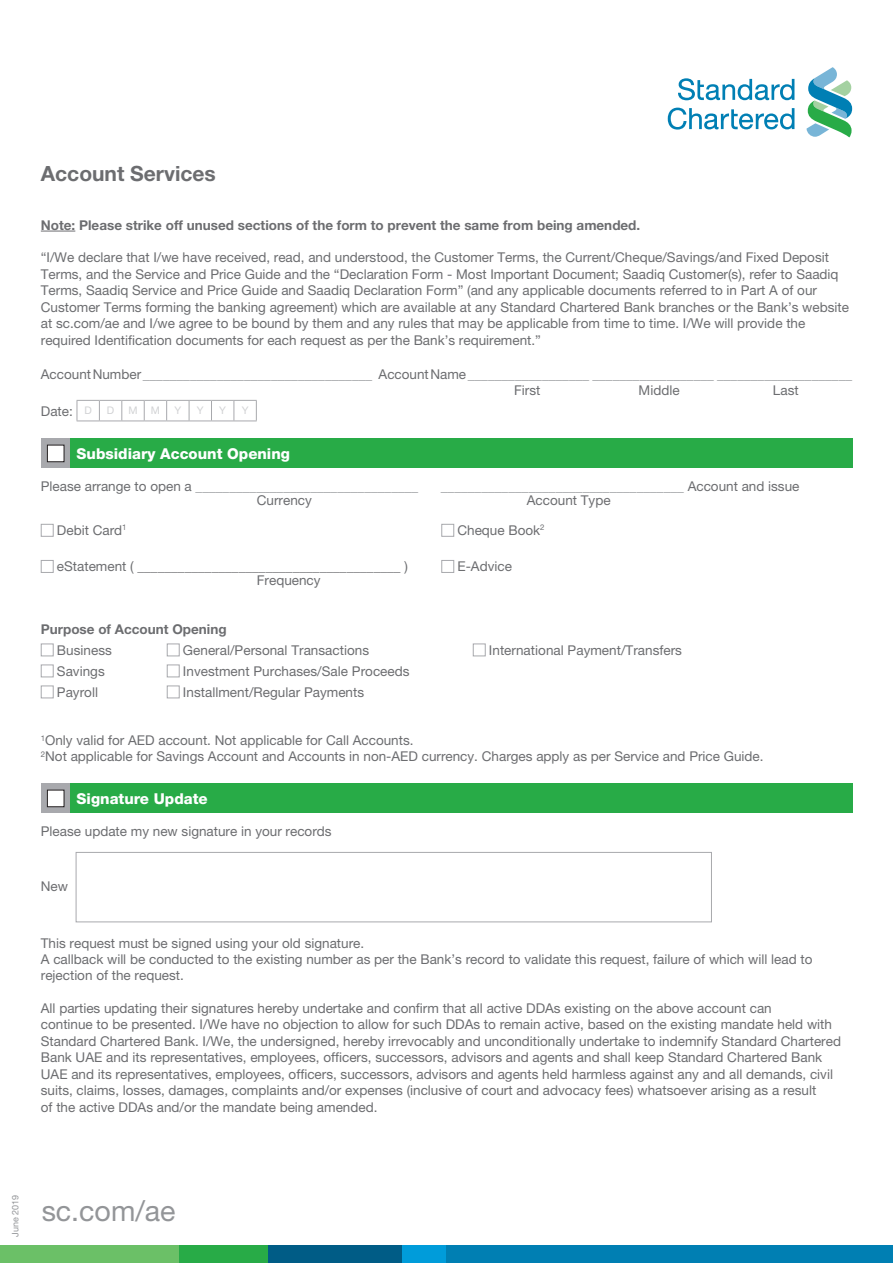
<style>
.page{position:relative;width:893px;height:1263px;background:#fff}
.page>*{position:absolute;margin:0;border:0;box-sizing:border-box;transform-origin:0 0}
.t1{font:28.5px "Helvetica Neue LT Pro";color:#939598}
.t2{font:700 21px "Helvetica Neue LT Pro";color:#6c6d70}
.t3{font:800 15px "Helvetica Neue LT Pro";color:#fff}
.copy_bold{font:13.5px/16.5px "Helvetica Neue LT Pro";color:#6c6d70}
.copy_bold-2{font:13.5px "Helvetica Neue LT Pro";color:#939598}
.t4{font:700 13.5px "Helvetica Neue LT Pro";color:#6c6d70}
.t5{font:10.5px "Helvetica Neue LT Pro";color:#d1d2d4}
.t6{font:9px "Helvetica Neue LT Pro";color:#939598}
.s1{color:#6c6d70}
</style>
<div class="page">
<div style="left:268px;top:1245px;width:134px;height:18px;background:#005c86"></div>
<div style="left:179px;top:1245px;width:89px;height:18px;background:#28ab47"></div>
<div style="left:402px;top:1245px;width:44px;height:18px;background:#009cda"></div>
<div style="left:0;top:1245px;width:179px;height:18px;background:#6bc067"></div>
<div style="left:446px;top:1245px;width:447px;height:18px;background:#007fb3"></div>
<hr style="left:41px;top:231px;width:34px;height:1px;background:#6c6d70">
<svg style="left:77px;top:400px;width:180px;height:22px"></svg>
<div style="left:41px;top:438px;width:30px;height:30px;background:#a8a9ad"></div>
<div style="left:71px;top:438px;width:782px;height:30px;background:#28ab47"></div>
<div style="left:47px;top:445px;width:17px;height:17px;background:#fff"></div>
<div style="left:47px;top:445px;width:17px;height:17px;border:1px solid #231f20"></div>
<div style="left:41px;top:524px;width:13px;height:13px;border:1px solid #a8a9ad"></div>
<div style="left:441px;top:524px;width:13px;height:13px;border:1px solid #a8a9ad"></div>
<div style="left:41px;top:560px;width:13px;height:13px;border:1px solid #a8a9ad"></div>
<div style="left:441px;top:560px;width:13px;height:13px;border:1px solid #a8a9ad"></div>
<div style="left:41px;top:643px;width:13px;height:13px;border:1px solid #a8a9ad"></div>
<div style="left:167px;top:643px;width:13px;height:13px;border:1px solid #a8a9ad"></div>
<div style="left:473px;top:643px;width:13px;height:13px;border:1px solid #a8a9ad"></div>
<div style="left:41px;top:664px;width:13px;height:13px;border:1px solid #a8a9ad"></div>
<div style="left:167px;top:664px;width:13px;height:13px;border:1px solid #a8a9ad"></div>
<div style="left:41px;top:685px;width:13px;height:13px;border:1px solid #a8a9ad"></div>
<div style="left:167px;top:685px;width:13px;height:13px;border:1px solid #a8a9ad"></div>
<div style="left:41px;top:783px;width:30px;height:30px;background:#a8a9ad"></div>
<div style="left:71px;top:783px;width:782px;height:30px;background:#28ab47"></div>
<div style="left:47px;top:790px;width:17px;height:17px;background:#fff"></div>
<div style="left:47px;top:790px;width:17px;height:17px;border:1px solid #231f20"></div>
<div style="left:76px;top:852px;width:636px;height:70px;border:1px solid #a8a9ad"></div>
<svg style="left:678px;top:78px;width:116px;height:22px"></svg>
<svg style="left:668px;top:108px;width:126px;height:22px"></svg>
<svg style="left:806px;top:67px;width:46px;height:70px"></svg>
<p class="t2" style="left:41px;top:161px;width:177px">Account Services</p>
<p class="t4" style="left:41px;top:217px;width:601px">Note: Please strike off unused sections of the form to prevent the same from being amended.</p>
<p class="copy_bold" style="left:41px;top:249px;width:810px">“I/We declare that I/we have received, read, and understood, the Customer Terms, the Current/Cheque/Savings/and Fixed Deposit Terms, and the Service and Price Guide and the “Declaration Form - Most Important Document; Saadiq Customer(s), refer to Saadiq Terms, Saadiq Service and Price Guide and Saadiq Declaration Form” (and any applicable documents referred to in Part A of our Customer Terms forming the banking agreement) which are available at any Standard Chartered Bank branches or the Bank’s website at sc.com/ae and I/we agree to be bound by them and any rules that may be applicable from time to time. I/We will provide the required Identification documents for each request as per the Bank’s requirement.”</p>
<p class="copy_bold-2" style="left:41px;top:366px;width:813px"><span class="s1">Account Number</span> __________________________________ <span class="s1">Account Name</span> __________________ __________________ ____________________</p>
<p class="copy_bold" style="left:514px;top:382px;width:28px">First</p>
<p class="copy_bold" style="left:639px;top:382px;width:43px">Middle</p>
<p class="copy_bold" style="left:773px;top:382px;width:27px">Last</p>
<p class="copy_bold" style="left:41px;top:403px;width:34px">Date:</p>
<p class="t5" style="left:84px;top:404px;width:9px">D</p>
<p class="t5" style="left:107px;top:404px;width:9px">D</p>
<p class="t5" style="left:128px;top:404px;width:11px">M</p>
<p class="t5" style="left:151px;top:404px;width:11px">M</p>
<p class="t5" style="left:174px;top:404px;width:8px">Y</p>
<p class="t5" style="left:197px;top:404px;width:8px">Y</p>
<p class="t5" style="left:219px;top:404px;width:8px">Y</p>
<p class="t5" style="left:242px;top:404px;width:8px">Y</p>
<p class="t3" style="left:77px;top:444px;width:215px">Subsidiary Account Opening</p>
<p class="copy_bold-2" style="left:41px;top:478px;width:379px"><span class="s1">Please arrange to open a</span> _________________________________</p>
<p class="copy_bold-2" style="left:441px;top:478px;width:360px">____________________________________ <span class="s1">Account and issue</span></p>
<p class="copy_bold" style="left:257px;top:492px;width:56px">Currency</p>
<p class="copy_bold" style="left:527px;top:492px;width:85px">Account Type</p>
<p class="copy_bold" style="left:57px;top:522px;width:71px">Debit Card<sup>1</sup></p>
<p class="copy_bold" style="left:457px;top:522px;width:89px">Cheque Book<sup>2</sup></p>
<p class="copy_bold" style="left:57px;top:558px;width:353px">eStatement ( _______________________________________ )</p>
<p class="copy_bold" style="left:457px;top:558px;width:56px">E-Advice</p>
<p class="copy_bold" style="left:257px;top:572px;width:65px">Frequency</p>
<p class="t4" style="left:41px;top:620px;width:187px">Purpose of Account Opening</p>
<p class="copy_bold" style="left:57px;top:641px;width:56px">Business</p>
<p class="copy_bold" style="left:183px;top:641px;width:188px">General/Personal Transactions</p>
<p class="copy_bold" style="left:489px;top:641px;width:195px">International Payment/Transfers</p>
<p class="copy_bold" style="left:57px;top:662px;width:49px">Savings</p>
<p class="copy_bold" style="left:183px;top:662px;width:228px">Investment Purchases/Sale Proceeds</p>
<p class="copy_bold" style="left:57px;top:683px;width:43px">Payroll</p>
<p class="copy_bold" style="left:183px;top:683px;width:183px">Installment/Regular Payments</p>
<p class="copy_bold" style="left:41px;top:732px;width:374px"><sup>1</sup>Only valid for AED account. Not applicable for Call Accounts.</p>
<p class="copy_bold" style="left:41px;top:748px;width:724px"><sup>2</sup>Not applicable for Savings Account and Accounts in non-AED currency. Charges apply as per Service and Price Guide.</p>
<p class="t3" style="left:77px;top:789px;width:133px">Signature Update</p>
<p class="copy_bold" style="left:41px;top:823px;width:292px">Please update my new signature in your records</p>
<p class="copy_bold" style="left:41px;top:877px;width:29px">New</p>
<p class="copy_bold" style="left:41px;top:934px;width:325px">This request must be signed using your old signature.</p>
<p class="copy_bold" style="left:41px;top:951px;width:773px">A callback will be conducted to the existing number as per the Bank’s record to validate this request, failure of which will lead to rejection of the request.</p>
<p class="copy_bold" style="left:41px;top:1000px;width:732px">All parties updating their signatures hereby undertake and confirm that all active DDAs existing on the above account can</p>
<p class="copy_bold" style="left:41px;top:1016px;width:793px">continue to be presented. I/We have no objection to allow for such DDAs to remain active, based on the existing mandate held with</p>
<p class="copy_bold" style="left:41px;top:1033px;width:802px">Standard Chartered Bank. I/We, the undersigned, hereby irrevocably and unconditionally undertake to indemnify Standard Chartered Bank UAE and its representatives, employees, officers, successors, advisors and agents and shall keep Standard Chartered Bank UAE and its representatives, employees, officers, successors, advisors and agents held harmless against any and all demands, civil suits, claims, losses, damages, complaints and/or expenses (inclusive of court and advocacy fees) whatsoever arising as a result</p>
<p class="copy_bold" style="left:41px;top:1099px;width:338px">of the active DDAs and/or the mandate being amended.</p>
<p class="t6" style="left:10px;top:1236px;width:44px;rotate:-90deg">June 2019</p>
<p class="t1" style="left:42px;top:1194px;width:135px">sc.com/ae</p>
</div>
